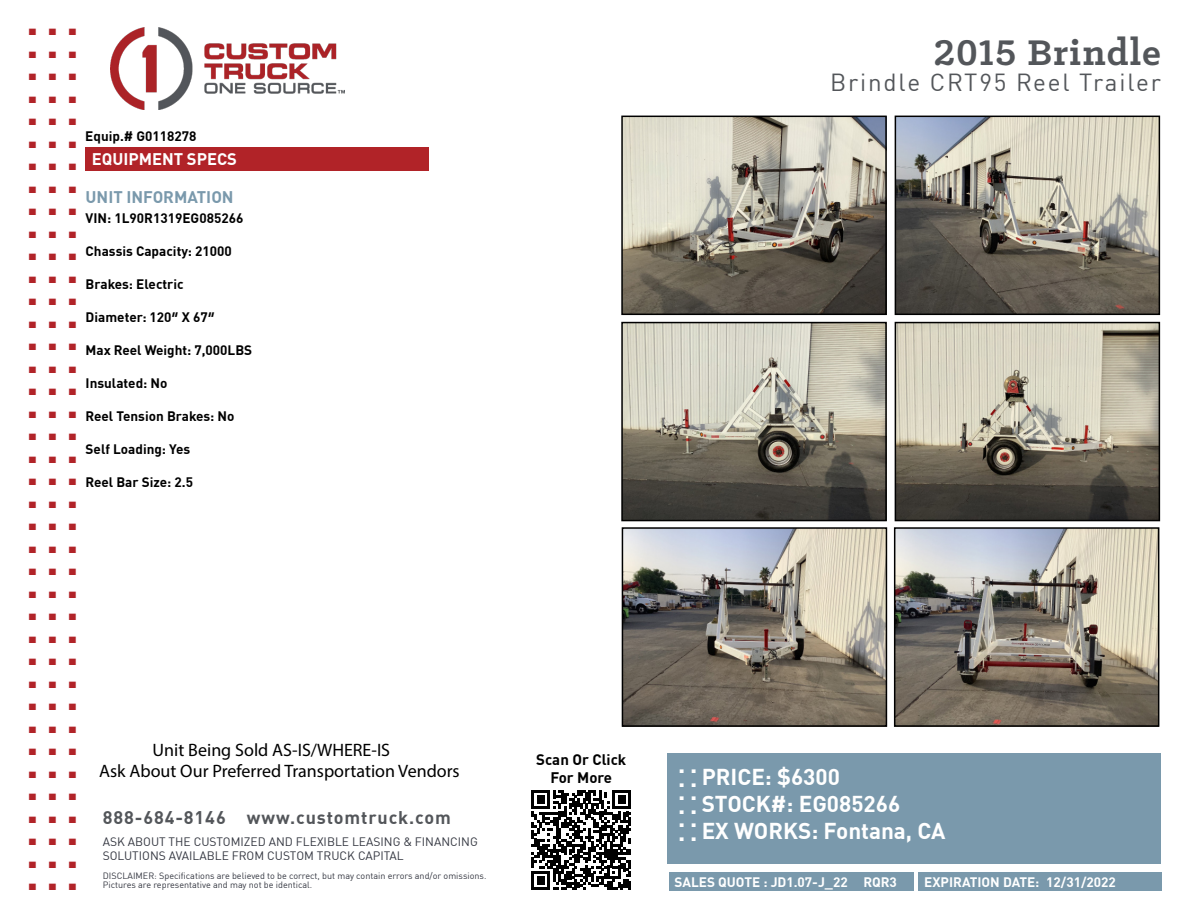
<style>
.page{position:relative;width:1188px;height:918px;background:#fff}
.page>*{position:absolute;margin:0;border:0;box-sizing:border-box;transform-origin:0 0}
.t1{font:700 45px "DIN Pro";color:#b12328}
.t2{font:700 40.35px "Klinic Slab";letter-spacing:.025em;color:#53565a}
.t3{font:700 25.5px "DIN Pro";color:#fff}
.t4{font:24.15px "DIN Pro";letter-spacing:.075em;color:#53565a}
.t5{font:700 22.5px/27px "DIN Pro";color:#fff}
.t6{font:18px/21.6px "Myriad Pro";color:#000}
.t7{font:700 18px "DIN Pro";letter-spacing:.05em;color:#53565a}
.t8{font:700 16.5px "DIN Pro";color:#7a99ac}
.t9{font:700 16.5px "DIN Pro";color:#fff}
.t10{font:700 15px/18px "DIN Pro";color:#000;text-align:center}
.t11{font:700 13.5px "DIN Pro";color:#000}
.t12{font:700 13.5px "DIN Pro";color:#fff}
.t13{font:12px/14.4px "DIN Pro";color:#333640}
.t14{font:9px/9px "DIN Pro";color:#333640}
</style>
<div class="page">
<img style="left:110px;top:28px;width:235px;height:82px">
<div style="left:919px;top:872px;width:243px;height:19px;background:#7a99ac"></div>
<div style="left:669px;top:872px;width:244px;height:19px;background:#7a99ac"></div>
<div style="left:86px;top:147px;width:343px;height:24px;background:#b12328"></div>
<div style="left:668px;top:754px;width:493px;height:110px;background:#7a99ac"></div>
<img style="left:624px;top:119px;width:260px;height:193px">
<div style="left:621px;top:116px;width:266px;height:199px;border:2px solid #000"></div>
<img style="left:898px;top:119px;width:259px;height:193px">
<div style="left:895px;top:116px;width:265px;height:199px;border:2px solid #000"></div>
<img style="left:624px;top:325px;width:260px;height:193px">
<div style="left:621px;top:322px;width:266px;height:199px;border:2px solid #000"></div>
<img style="left:898px;top:325px;width:259px;height:193px">
<div style="left:895px;top:322px;width:265px;height:199px;border:2px solid #000"></div>
<img style="left:625px;top:530px;width:259px;height:194px">
<div style="left:622px;top:527px;width:265px;height:200px;border:2px solid #000"></div>
<img style="left:897px;top:530px;width:259px;height:194px">
<div style="left:894px;top:527px;width:265px;height:200px;border:2px solid #000"></div>
<svg style="left:531px;top:790px;width:100px;height:100px"></svg>
<h1 class="t1" style="left:26px;top:-16px;width:54px">...</h1>
<h1 class="t1" style="left:26px;top:6px;width:54px">...</h1>
<h1 class="t1" style="left:26px;top:29px;width:54px">...</h1>
<h1 class="t1" style="left:26px;top:51px;width:54px">...</h1>
<h1 class="t1" style="left:26px;top:74px;width:54px">...</h1>
<h1 class="t1" style="left:26px;top:96px;width:54px">...</h1>
<h1 class="t1" style="left:26px;top:119px;width:54px">...</h1>
<h1 class="t1" style="left:26px;top:141px;width:54px">...</h1>
<h1 class="t1" style="left:26px;top:164px;width:54px">...</h1>
<h1 class="t1" style="left:26px;top:186px;width:54px">...</h1>
<h1 class="t1" style="left:26px;top:209px;width:54px">...</h1>
<h1 class="t1" style="left:26px;top:231px;width:54px">...</h1>
<h1 class="t1" style="left:26px;top:254px;width:54px">...</h1>
<h1 class="t1" style="left:26px;top:276px;width:54px">...</h1>
<h1 class="t1" style="left:26px;top:299px;width:54px">...</h1>
<h1 class="t1" style="left:26px;top:321px;width:54px">...</h1>
<h1 class="t1" style="left:26px;top:344px;width:54px">...</h1>
<h1 class="t1" style="left:26px;top:366px;width:54px">...</h1>
<h1 class="t1" style="left:26px;top:389px;width:54px">...</h1>
<h1 class="t1" style="left:26px;top:411px;width:54px">...</h1>
<h1 class="t1" style="left:26px;top:434px;width:54px">...</h1>
<h1 class="t1" style="left:26px;top:456px;width:54px">...</h1>
<h1 class="t1" style="left:26px;top:479px;width:54px">...</h1>
<h1 class="t1" style="left:26px;top:501px;width:54px">...</h1>
<h1 class="t1" style="left:26px;top:524px;width:54px">...</h1>
<h1 class="t1" style="left:26px;top:546px;width:54px">...</h1>
<h1 class="t1" style="left:26px;top:569px;width:54px">...</h1>
<h1 class="t1" style="left:26px;top:591px;width:54px">...</h1>
<h1 class="t1" style="left:26px;top:614px;width:54px">...</h1>
<h1 class="t1" style="left:26px;top:636px;width:54px">...</h1>
<h1 class="t1" style="left:26px;top:659px;width:54px">...</h1>
<h1 class="t1" style="left:26px;top:681px;width:54px">...</h1>
<h1 class="t1" style="left:26px;top:704px;width:54px">...</h1>
<h1 class="t1" style="left:26px;top:726px;width:54px">...</h1>
<h1 class="t1" style="left:26px;top:749px;width:54px">...</h1>
<h1 class="t1" style="left:26px;top:771px;width:54px">...</h1>
<h1 class="t1" style="left:26px;top:794px;width:54px">...</h1>
<h1 class="t1" style="left:26px;top:816px;width:54px">...</h1>
<h1 class="t1" style="left:26px;top:839px;width:54px">...</h1>
<p class="t11" style="left:85px;top:126px;width:113px">Equip.# G0118278</p>
<p class="t9" style="left:92px;top:146px;width:147px">EQUIPMENT SPECS</p>
<p class="t8" style="left:86px;top:185px;width:150px">UNIT INFORMATION</p>
<p class="t11" style="left:86px;top:208px;width:159px">VIN: 1L90R1319EG085266</p>
<p class="t11" style="left:86px;top:241px;width:148px">Chassis Capacity: 21000</p>
<p class="t11" style="left:86px;top:274px;width:100px">Brakes: Electric</p>
<p class="t11" style="left:86px;top:307px;width:131px">Diameter: 120″ X 67″</p>
<p class="t11" style="left:86px;top:340px;width:168px">Max Reel Weight: 7,000LBS</p>
<p class="t11" style="left:86px;top:373px;width:83px">Insulated: No</p>
<p class="t11" style="left:86px;top:406px;width:150px">Reel Tension Brakes: No</p>
<p class="t11" style="left:86px;top:439px;width:106px">Self Loading: Yes</p>
<p class="t11" style="left:86px;top:472px;width:109px">Reel Bar Size: 2.5</p>
<h2 class="t2" style="left:934px;top:26px;width:229px">2015 Brindle</h2>
<h3 class="t4" style="left:830px;top:64px;width:332px">Brindle CRT95 Reel Trailer</h3>
<h3 class="t6" style="left:99px;top:738px;width:362px;text-indent:53px">Unit Being Sold AS-IS/WHERE-IS<br>Ask About Our Preferred Transportation Vendors</h3>
<p class="t10" style="left:536px;top:750px;width:92px">Scan Or Click<br>For More</p>
<h3 class="t5" style="left:702px;top:762px;width:245px">PRICE: $6300<br>STOCK#: EG085266<br>EX WORKS: Fontana, CA</h3>
<h3 class="t3" style="left:678px;top:744px;width:21px">..</h3>
<h3 class="t3" style="left:678px;top:758px;width:21px">..</h3>
<h3 class="t3" style="left:678px;top:771px;width:21px">..</h3>
<h3 class="t3" style="left:678px;top:785px;width:21px">..</h3>
<h3 class="t3" style="left:678px;top:798px;width:21px">..</h3>
<h3 class="t3" style="left:678px;top:812px;width:21px">..</h3>
<h3 class="t7" style="left:103px;top:803px;width:350px">888-684-8146 www.customtruck.com</h3>
<p class="t13" style="left:103px;top:834px;width:377px">ASK ABOUT THE CUSTOMIZED AND FLEXIBLE LEASING &amp; FINANCING<br>SOLUTIONS AVAILABLE FROM CUSTOM TRUCK CAPITAL</p>
<p class="t14" style="left:103px;top:871px;width:385px">DISCLAIMER: Specifications are believed to be correct, but may contain errors and/or omissions.<br>Pictures are representative and may not be identical.</p>
<p class="t12" style="left:675px;top:871px;width:224px">SALES QUOTE : JD1.07-J_22 RQR3</p>
<p class="t12" style="left:924px;top:871px;width:193px">EXPIRATION DATE: 12/31/2022</p>
</div>
